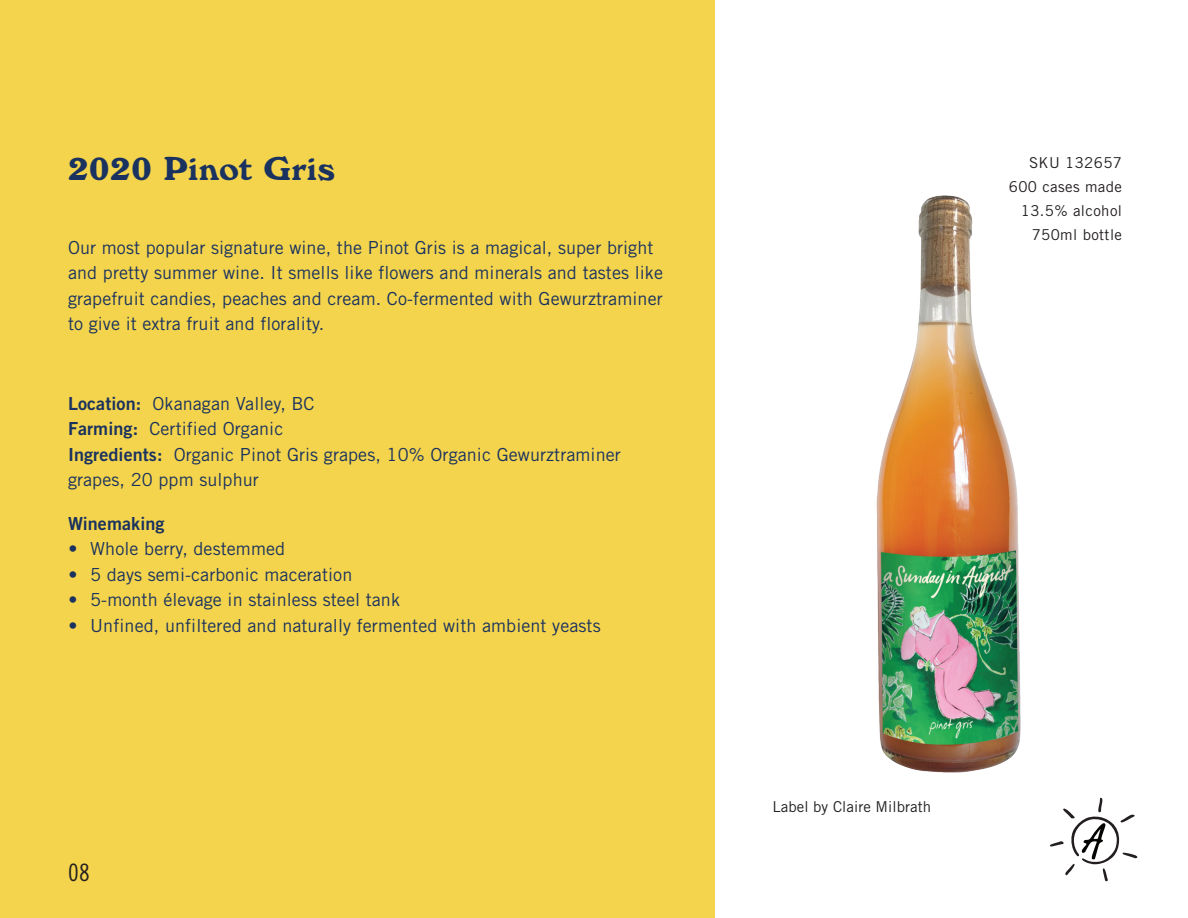
<style>
.page{position:relative;width:1188px;height:918px;background:#fff}
.page>*{position:absolute;margin:0;border:0;box-sizing:border-box;transform-origin:0 0}
.t1{font:700 34.5px "Windsor D";letter-spacing:.025em;color:#1a325f}
.t2{font:24px "Trade Gothic Cond Eighteen";color:#231f20}
.t3{font:18px/25.5px "Trade Gothic";letter-spacing:.005em;color:#1a325f}
.t4{font:18px "Trade Gothic Bold Two";letter-spacing:.005em;color:#1a325f}
.t5{font:15px/24px "Trade Gothic";letter-spacing:.025em;color:#231f20;text-align:right}
.t6{font:15px "Trade Gothic";letter-spacing:.005em;color:#231f20}
.s1{font-family:"Trade Gothic Bold Two"}
</style>
<div class="page">
<div style="left:0;top:0;width:714px;height:918px;background:#f4d44c"></div>
<svg style="left:1050px;top:819px;width:87px;height:62px"></svg>
<img style="left:714px;top:165px;width:421px;height:654px">
<h1 class="t1" style="left:68px;top:148px;width:268px">2020 Pinot Gris</h1>
<p class="t3" style="left:68px;top:234px;width:597px">Our most popular signature wine, the Pinot Gris is a magical, super bright and pretty summer wine. It smells like flowers and minerals and tastes like grapefruit candies, peaches and cream. Co-fermented with Gewurztraminer to give it extra fruit and florality.</p>
<p class="t3" style="left:68px;top:390px;width:554px"><span class="s1">Location:</span> Okanagan Valley, BC<br><span class="s1">Farming:</span> Certified Organic<br><span class="s1">Ingredients:</span> Organic Pinot Gris grapes, 10% Organic Gewurztraminer grapes, 20 ppm sulphur</p>
<p class="t4" style="left:68px;top:512px;width:98px">Winemaking</p>
<p class="t3" style="left:69px;top:536px;width:218px">• Whole berry, destemmed</p>
<p class="t3" style="left:69px;top:561px;width:285px">• 5 days semi-carbonic maceration</p>
<p class="t3" style="left:69px;top:587px;width:333px">• 5-month élevage in stainless steel tank</p>
<p class="t3" style="left:69px;top:612px;width:534px">• Unfined, unfiltered and naturally fermented with ambient yeasts</p>
<h2 class="t2" style="left:68px;top:859px;width:23px">08</h2>
<p class="t5" style="left:1009px;top:150px;width:115px">SKU 132657<br>600 cases made<br>13.5% alcohol<br>750ml bottle</p>
<p class="t6" style="left:772px;top:798px;width:160px">Label by Claire Milbrath</p>
</div>
